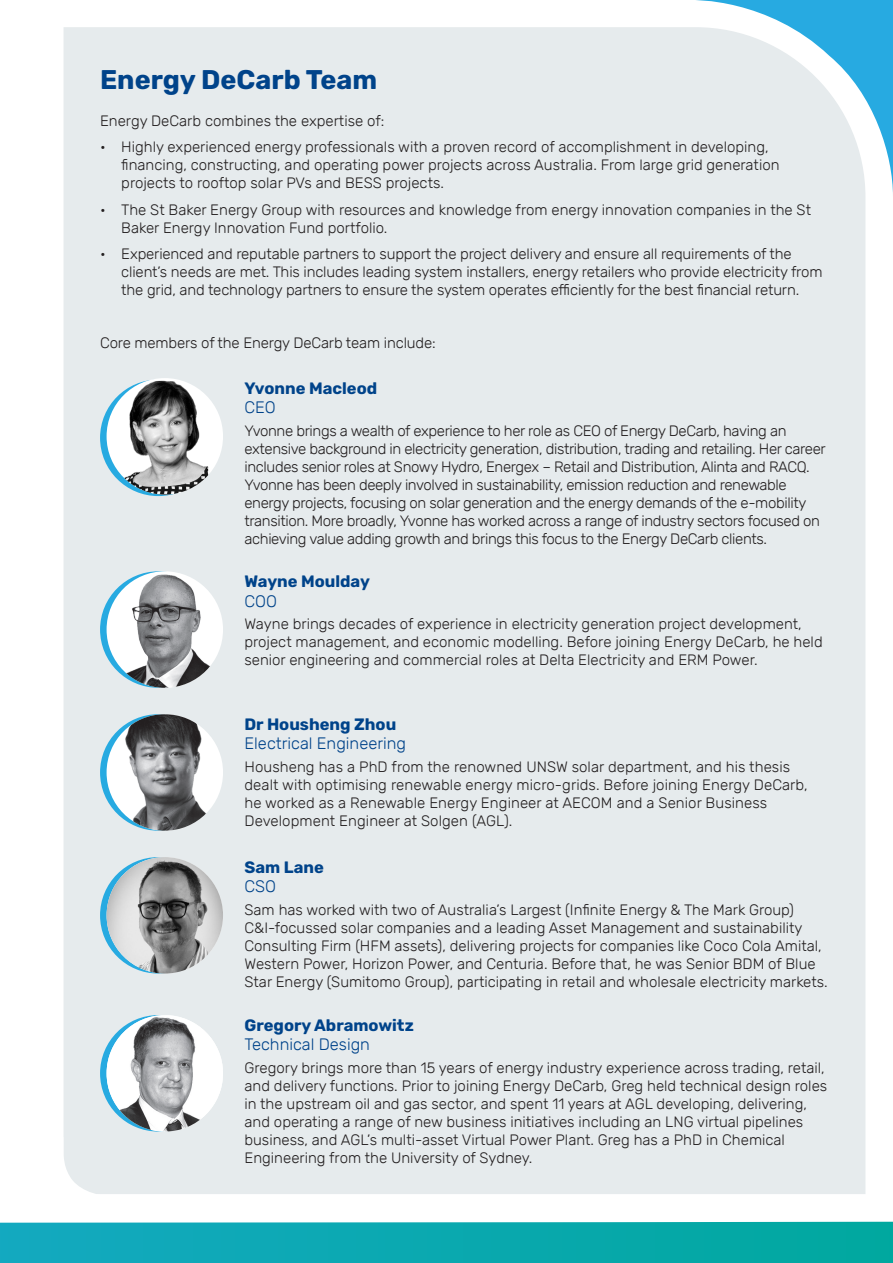
<style>
.page{position:relative;width:893px;height:1263px;background:#fff}
.page>*{position:absolute;margin:0;border:0;box-sizing:border-box;transform-origin:0 0}
.t1{font:700 27px "Rubik";color:#00438a}
.t2{font:700 16.5px/19.8px "Rubik";color:#00438a}
.t3{font:300 16.5px/19.8px "Rubik";color:#00438a}
.t4{font:300 15px/18px "Rubik";color:#231f20}
.t5{font:300 15px/18px "Rubik";letter-spacing:-.025em;color:#231f20}
.s1{font-weight:300}
.s2{font-weight:700}
</style>
<div class="page">
<div style="left:64px;top:27px;width:801px;height:1109px;background:#e6ebed"></div>
<svg style="left:100px;top:380px;width:117px;height:116px"></svg>
<svg style="left:100px;top:571px;width:117px;height:117px"></svg>
<svg style="left:100px;top:714px;width:117px;height:117px"></svg>
<svg style="left:100px;top:857px;width:117px;height:116px"></svg>
<svg style="left:100px;top:1015px;width:117px;height:116px"></svg>
<div style="left:107px;top:378px;width:116px;height:117px;background:#fff;border-radius:50%"></div>
<img style="left:124px;top:381px;width:84px;height:114px">
<img style="left:107px;top:575px;width:116px;height:113px">
<img style="left:107px;top:714px;width:116px;height:117px;border-radius:58px">
<img style="left:107px;top:857px;width:116px;height:116px;border-radius:58px">
<img style="left:107px;top:1015px;width:116px;height:116px;border-radius:58px">
<svg style="left:0;top:1136px;width:893px;height:127px"></svg>
<svg style="left:635px;top:0;width:258px;height:209px;fill:#e6ebed"></svg>
<p class="t1" style="left:100px;top:64px;width:279px">Energy DeCarb Team</p>
<p class="t4" style="left:100px;top:112px;width:286px">Energy DeCarb combines the expertise of:</p>
<p class="t4" style="left:121px;top:138px;width:660px;text-indent:-21px">• Highly experienced energy professionals with a proven record of accomplishment in developing, financing, constructing, and operating power projects across Australia. From large grid generation projects to rooftop solar PVs and BESS projects.</p>
<p class="t4" style="left:121px;top:201px;width:691px;text-indent:-21px">• The St Baker Energy Group with resources and knowledge from energy innovation companies in the St<br>Baker Energy Innovation Fund portfolio.</p>
<p class="t4" style="left:121px;top:245px;width:703px;text-indent:-21px">• Experienced and reputable partners to support the project delivery and ensure all requirements of the client’s needs are met. This includes leading system installers, energy retailers who provide electricity from the grid, and technology partners to ensure the system operates efficiently for the best financial return.</p>
<p class="t4" style="left:100px;top:334px;width:337px">Core members of the Energy DeCarb team include:</p>
<p class="t2" style="left:244px;top:378px;width:134px">Yvonne Macleod<br><span class="s1">CEO</span></p>
<p class="t5" style="left:244px;top:422px;width:583px">Yvonne brings a wealth of experience to her role as CEO of Energy DeCarb, having an extensive background in electricity generation, distribution, trading and retailing. Her career includes senior roles at Snowy Hydro, Energex – Retail and Distribution, Alinta and RACQ.<br>Yvonne has been deeply involved in sustainability, emission reduction and renewable energy projects, focusing on solar generation and the energy demands of the e-mobility transition. More broadly, Yvonne has worked across a range of industry sectors focused on achieving value adding growth and brings this focus to the Energy DeCarb clients.</p>
<p class="t2" style="left:244px;top:572px;width:127px">Wayne Moulday<br><span class="s1">COO</span></p>
<p class="t4" style="left:244px;top:615px;width:580px">Wayne brings decades of experience in electricity generation project development, project management, and economic modelling. Before joining Energy DeCarb, he held senior engineering and commercial roles at Delta Electricity and ERM Power.</p>
<p class="t3" style="left:244px;top:714px;width:163px"><span class="s2">Dr Housheng Zhou<br></span>Electrical Engineering</p>
<p class="t4" style="left:244px;top:758px;width:565px">Housheng has a PhD from the renowned UNSW solar department, and his thesis dealt with optimising renewable energy micro-grids. Before joining Energy DeCarb, he worked as a Renewable Energy Engineer at AECOM and a Senior Business Development Engineer at Solgen (AGL).</p>
<p class="t2" style="left:244px;top:857px;width:81px">Sam Lane<br><span class="s1">CSO</span></p>
<p class="t4" style="left:244px;top:901px;width:585px">Sam has worked with two of Australia’s Largest (Infinite Energy &amp; The Mark Group)<br>C&amp;I-focussed solar companies and a leading Asset Management and sustainability Consulting Firm (HFM assets), delivering projects for companies like Coco Cola Amital, Western Power, Horizon Power, and Centuria. Before that, he was Senior BDM of Blue Star Energy (Sumitomo Group), participating in retail and wholesale electricity markets.</p>
<p class="t2" style="left:244px;top:1015px;width:171px">Gregory Abramowitz<br><span class="s1">Technical Design</span></p>
<p class="t4" style="left:244px;top:1059px;width:584px">Gregory brings more than 15 years of energy industry experience across trading, retail, and delivery functions. Prior to joining Energy DeCarb, Greg held technical design roles in the upstream oil and gas sector, and spent 11 years at AGL developing, delivering, and operating a range of new business initiatives including an LNG virtual pipelines business, and AGL’s multi-asset Virtual Power Plant. Greg has a PhD in Chemical Engineering from the University of Sydney.</p>
</div>
